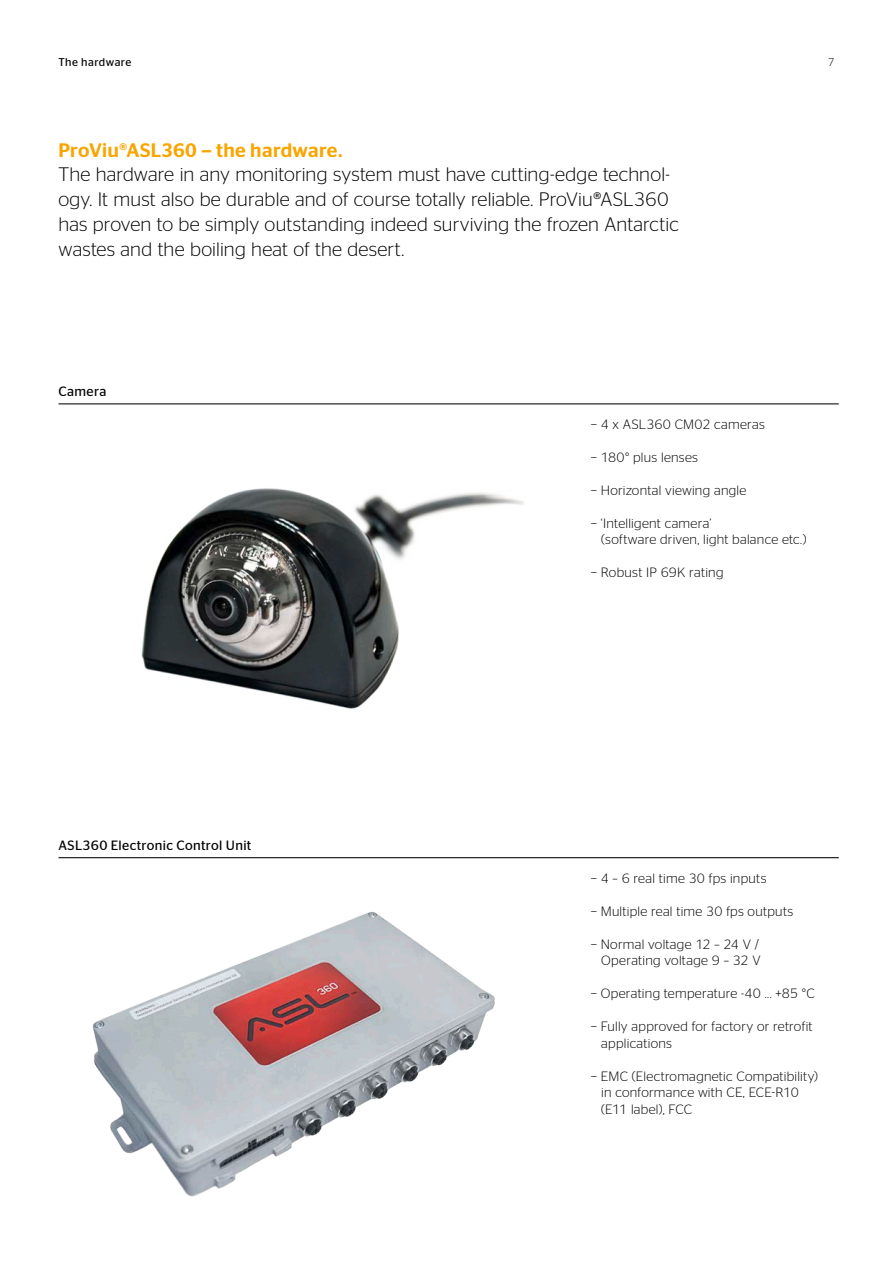
<style>
.page{position:relative;width:893px;height:1263px;background:#fff}
.page>*{position:absolute;margin:0;border:0;box-sizing:border-box;transform-origin:0 0}
.t1{font:300 19.5px/24.8px "Continental Stag Sans";letter-spacing:.005em;color:#000}
.t2{font:500 19.5px "Continental Stag Sans";letter-spacing:.01em;color:#f8a500}
.t3{font:300 13.5px/16.5px "Continental Stag Sans";letter-spacing:.02em;color:#000}
.t4{font:13.5px "Continental Stag Sans";letter-spacing:.025em;color:#000}
.t5{font:11.25px "Continental Stag Sans";letter-spacing:.04em;color:#000}
.t6{font:300 11.25px "Continental Stag Sans";color:#000}
</style>
<div class="page">
<hr style="left:58px;top:403px;width:781px;height:1px;background:#000">
<hr style="left:58px;top:857px;width:781px;height:1px;background:#000">
<img style="left:141px;top:488px;width:383px;height:221px">
<img style="left:92px;top:912px;width:403px;height:285px">
<p class="t5" style="left:58px;top:56px;width:74px">The hardware</p>
<p class="t6" style="left:828px;top:56px;width:8px">7</p>
<h1 class="t2" style="left:58px;top:139px;width:285px">ProViu®ASL360 − the hardware.</h1>
<p class="t1" style="left:58px;top:162px;width:622px">The hardware in any monitoring system must have cutting-edge technol&shy;ogy. It must also be durable and of course totally reliable. ProViu®ASL360 has proven to be simply outstanding indeed surviving the frozen Antarctic wastes and the boiling heat of the desert.</p>
<p class="t4" style="left:58px;top:384px;width:49px">Camera</p>
<p class="t4" style="left:58px;top:837px;width:194px">ASL360 Electronic Control Unit</p>
<p class="t3" style="left:591px;top:416px;width:176px">− 4 x ASL360 CM02 cameras</p>
<p class="t3" style="left:591px;top:449px;width:109px">− 180° plus lenses</p>
<p class="t3" style="left:591px;top:482px;width:157px">− Horizontal viewing angle</p>
<p class="t3" style="left:601px;top:515px;width:207px;text-indent:-11px">− ‘Intelligent camera’<br>(software driven, light balance etc.)</p>
<p class="t3" style="left:591px;top:564px;width:134px">− Robust IP 69K rating</p>
<p class="t3" style="left:591px;top:869px;width:177px">− 4 – 6 real time 30 fps inputs</p>
<p class="t3" style="left:591px;top:902px;width:204px">− Multiple real time 30 fps outputs</p>
<p class="t3" style="left:591px;top:935px;width:171px;text-align:right">− Normal voltage 12 – 24 V /<br>Operating voltage 9 – 32 V</p>
<p class="t3" style="left:591px;top:985px;width:226px">− Operating temperature -40 ... +85 °C</p>
<p class="t3" style="left:601px;top:1018px;width:213px;text-indent:-11px">− Fully approved for factory or retrofit applications</p>
<p class="t3" style="left:601px;top:1067px;width:218px;text-indent:-11px">− EMC (Electromagnetic Compatibility) in conformance with CE, ECE-R10 (E11 label), FCC</p>
</div>
